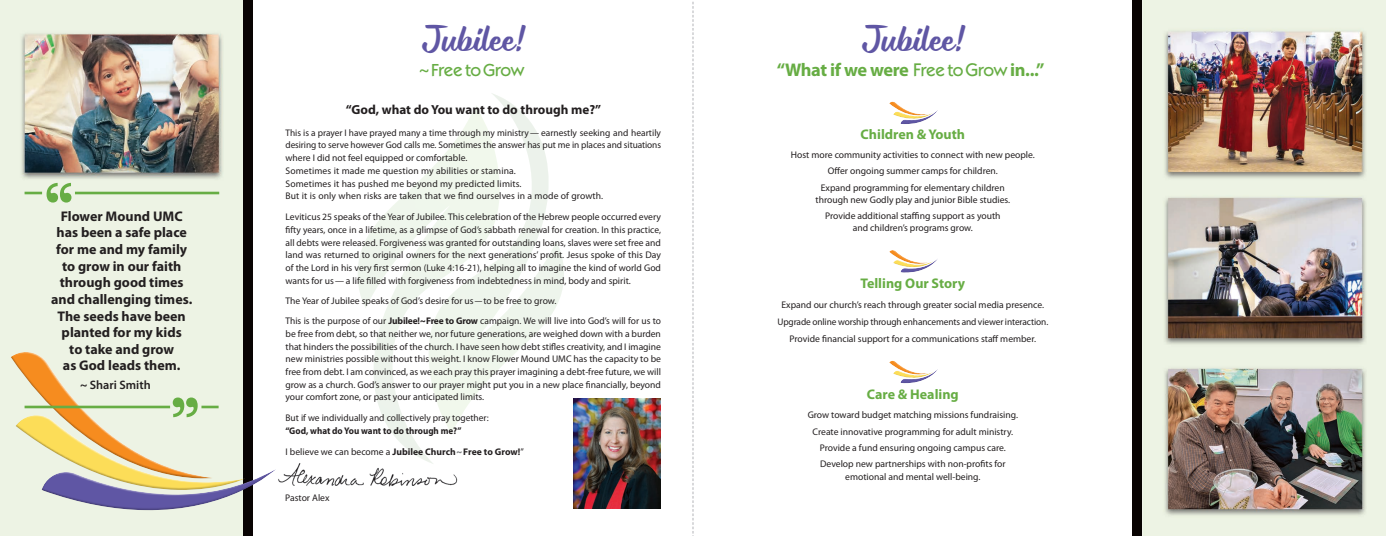
<style>
.page{position:relative;width:1386px;height:536px;background:#fff}
.page>*{position:absolute;margin:0;border:0;box-sizing:border-box;transform-origin:0 0}
.t1{font:28.88px "Monarda";letter-spacing:-.02em;color:#5f56a4;scale:1.1 1}
.t2{font:700 18.38px "Myriad Pro";letter-spacing:-.03em;color:#67ad44}
.t3{font:500 17.5px "ITC Kabel Std";letter-spacing:-.03em;color:#67ad44}
.t4{font:700 14px/16.6px "Myriad Pro";color:#231f20;text-align:center}
.t5{font:700 14px "Myriad Pro";color:#67ad44}
.t6{font:700 13.12px "Myriad Pro";color:#231f20}
.t7{font:600 12.25px "Myriad Pro";color:#231f20}
.t8{font:9.62px/12.7px "Myriad Pro";color:#231f20;text-align:center}
.t9{font:700 9.62px "Myriad Pro";color:#231f20}
.t10{font:9.54px/12.7px "Myriad Pro";letter-spacing:-.01em;color:#231f20}
.s1{font-family:"Myriad Pro";font-weight:600;font-stretch:condensed;font-size:18.38px}
.s2{font-size:9.62px}
.s3{font-weight:700}
.s4{font-weight:400}
.s5{color:#76787b}
.s6{font-family:"ITC Kabel Std";font-weight:500}
.s7{font-family:"ITC Kabel Std";font-weight:500;font-size:17.5px}
</style>
<div class="page">
<img style="left:0;top:0;width:1386px;height:536px">
<img style="left:279px;top:461px;width:180px;height:27px">
<img style="left:427px;top:93px;width:137px;height:341px">
<img style="left:357px;top:105px;width:144px;height:359px">
<svg style="left:693px;top:0;width:1px;height:536px"></svg>
<div style="left:1133px;top:0;width:9px;height:536px;background:#080302"></div>
<div style="left:244px;top:0;width:9px;height:536px;background:#080302"></div>
<svg style="left:888px;top:90px;width:53px;height:39px"></svg>
<svg style="left:7px;top:349px;width:272px;height:6px"></svg>
<svg style="left:6px;top:355px;width:273px;height:159px;fill:#edf3e4"></svg>
<svg style="left:888px;top:238px;width:53px;height:39px"></svg>
<svg style="left:888px;top:349px;width:53px;height:39px"></svg>
<img style="left:573px;top:398px;width:88px;height:110px">
<svg style="left:11px;top:352px;width:265px;height:159px;background:#dad3bc"></svg>
<hr style="left:75px;top:192px;width:144px;height:2px;background:#67ad44">
<hr style="left:25px;top:405px;width:145px;height:3px;background:#67ad44">
<svg style="left:25px;top:183px;width:46px;height:19px"></svg>
<hr style="left:201px;top:405px;width:18px;height:3px;background:#67ad44">
<p class="t4" style="left:51px;top:208px;width:143px">Flower Mound UMC has been a safe place for me and my family to grow in our faith through good times and challenging times.<br>The seeds have been planted for my kids<br>to take and grow<br>as God leads them.</p>
<p class="t7" style="left:80px;top:378px;width:72px">~ Shari Smith</p>
<p class="t1" style="left:423px;top:24px;width:93px">Jubilee!</p>
<p class="t3" style="left:419px;top:59px;width:107px"><span class="s1">~</span>Free to Grow</p>
<p class="t6" style="left:346px;top:102px;width:257px">“God, what do You want to do through me?”</p>
<p class="t10" style="left:286px;top:126px;width:377px">This is a prayer I have prayed many a time through my ministry<span class="s2">–</span>earnestly seeking and heartily desiring to serve however God calls me. Sometimes the answer has put me in places and situations</p>
<p class="t8" style="left:286px;top:152px;width:183px">where I did not feel equipped or comfortable.</p>
<p class="t8" style="left:286px;top:164px;width:232px">Sometimes it made me question my abilities or stamina.</p>
<p class="t8" style="left:286px;top:177px;width:238px">Sometimes it has pushed me beyond my predicted limits.</p>
<p class="t8" style="left:286px;top:190px;width:319px">But it is only when risks are taken that we find ourselves in a mode of growth.</p>
<p class="t8" style="left:286px;top:211px;width:377px;text-align:justify">Leviticus 25 speaks of the Year of Jubilee. This celebration of the Hebrew people occurred every fifty years, once in a lifetime, as a glimpse of God’s sabbath renewal for creation. In this practice, all debts were released. Forgiveness was granted for outstanding loans, slaves were set free and land was returned to original owners for the next generations’ profit. Jesus spoke of this Day of the Lord in his very first sermon (Luke 4:16-21), helping all to imagine the kind of world God wants for us – a life filled with forgiveness from indebtedness in mind, body and spirit.</p>
<p class="t8" style="left:286px;top:294px;width:273px">The Year of Jubilee speaks of God’s desire for us– to be free to grow.</p>
<p class="t8" style="left:286px;top:314px;width:377px;text-align:justify">This is the purpose of our <span class="s3">Jubilee! ~ Free to Grow</span> campaign. We will live into God’s will for us to be free from debt, so that neither we, nor future generations, are weighed down with a burden that hinders the possibilities of the church. I have seen how debt stifles creativity, and I imagine new ministries possible without this weight. I know Flower Mound UMC has the capacity to be free from debt. I am convinced, as we each pray this prayer imagining a debt-free future, we will grow as a church. God’s answer to our prayer might put you in a new place financially, beyond your comfort zone, or past your anticipated limits.</p>
<p class="t8" style="left:286px;top:411px;width:205px;text-align:left">But if we individually and collectively pray together: <span class="s3">“God, what do You want to do through me?”</span></p>
<p class="t9" style="left:286px;top:446px;width:240px"><span class="s4">I believe we can become a</span> Jubilee Church<span class="s5">~</span>Free to Grow!<span class="s4">”</span></p>
<p class="t8" style="left:285px;top:492px;width:46px">Pastor Alex</p>
<p class="t1" style="left:862px;top:24px;width:93px">Jubilee!</p>
<p class="t2" style="left:777px;top:59px;width:269px">“What if we were <span class="s6">F</span><span class="s7">ree to</span> <span class="s6">G</span><span class="s7">row</span> in...”</p>
<p class="t5" style="left:861px;top:126px;width:106px">Children &amp; Youth</p>
<p class="t8" style="left:791px;top:149px;width:246px">Host more community activities to connect with new people.</p>
<p class="t8" style="left:828px;top:165px;width:172px">Offer ongoing summer camps for children.</p>
<p class="t8" style="left:816px;top:181px;width:196px;line-height:12.2px">Expand programming for elementary children through new Godly play and junior Bible studies.</p>
<p class="t8" style="left:825px;top:209px;width:177px;line-height:12.2px">Provide additional staffing support as youth and children’s programs grow.</p>
<p class="t5" style="left:861px;top:276px;width:106px">Telling Our Story</p>
<p class="t8" style="left:782px;top:298px;width:264px">Expand our church’s reach through greater social media presence.</p>
<p class="t10" style="left:777px;top:315px;width:272px">Upgrade online worship through enhancements and viewer interaction.</p>
<p class="t8" style="left:790px;top:332px;width:248px">Provide financial support for a communications staff member.</p>
<p class="t5" style="left:867px;top:386px;width:93px">Care &amp; Healing</p>
<p class="t8" style="left:808px;top:409px;width:212px">Grow toward budget matching missions fundraising.</p>
<p class="t8" style="left:813px;top:425px;width:202px">Create innovative programming for adult ministry.</p>
<p class="t8" style="left:820px;top:441px;width:188px">Provide a fund ensuring ongoing campus care.</p>
<p class="t8" style="left:820px;top:457px;width:187px;line-height:13.1px">Develop new partnerships with non-profits for emotional and mental well-being.</p>
</div>
